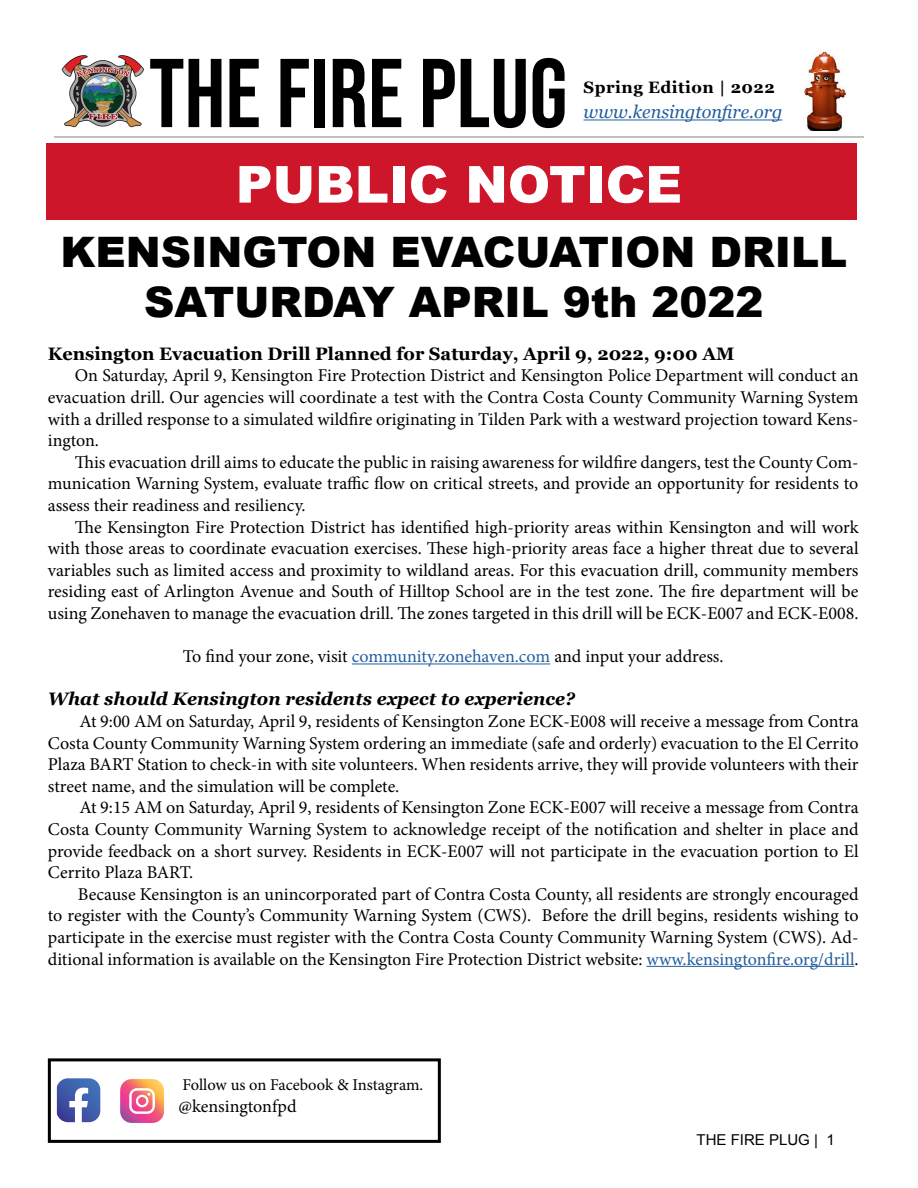
<style>
.page{position:relative;width:918px;height:1188px;background:#fff}
.page>*{position:absolute;margin:0;border:0;box-sizing:border-box;transform-origin:0 0}
.t1{font:97.5px "Bebas Neue";color:#000}
.t2{font:900 51px "Arial";color:#fff}
.t3{font:900 42px/50.4px "Arial";color:#000;text-align:center}
.t4{font:18px/21.6px "Minion Pro";color:#000;text-align:justify}
.t5{font:700 18px "Georgia";color:#000}
.t6{font:italic 700 18px "Georgia";color:#000}
.t7{font:italic 18px "Georgia";color:#215e9e}
.t8{font:16.5px "Minion Pro";letter-spacing:-.005em;color:#000}
.t9{font:700 16.5px "Georgia";letter-spacing:.03em;color:#000}
.t10{font:15px "Arial";color:#000}
.s1{color:#215e9e}
</style>
<div class="page">
<hr style="left:584px;top:120px;width:198px;height:1px;background:#215e9e">
<hr style="left:352px;top:664px;width:198px;height:1px;background:#215e9e">
<hr style="left:647px;top:966px;width:207px;height:1px;background:#215e9e">
<img style="left:61px;top:55px;width:83px;height:73px">
<img style="left:804px;top:50px;width:43px;height:81px">
<hr style="left:54px;top:136px;width:810px;height:2px;background:#acaca8">
<div style="left:46px;top:143px;width:811px;height:76px;background:#ce162b"></div>
<div style="left:48px;top:1058px;width:393px;height:85px;border:3px solid #000"></div>
<svg style="left:120px;top:1079px;width:44px;height:44px;background:#ee8993"></svg>
<svg style="left:57px;top:1078px;width:43px;height:44px"></svg>
<h1 class="t1" style="left:149px;top:38px;width:420px">THE FIRE PLUG</h1>
<p class="t9" style="left:584px;top:75px;width:193px">Spring Edition | 2022</p>
<p class="t7" style="left:584px;top:99px;width:200px">www.kensingtonfire.org</p>
<h2 class="t2" style="left:236px;top:147px;width:448px">PUBLIC NOTICE</h2>
<h3 class="t3" style="left:61px;top:225px;width:788px">KENSINGTON EVACUATION DRILL<br>SATURDAY APRIL 9th 2022</h3>
<p class="t5" style="left:48px;top:340px;width:688px">Kensington Evacuation Drill Planned for Saturday, April 9, 2022, 9:00 AM</p>
<p class="t4" style="left:48px;top:365px;width:812px;text-indent:27px">On Saturday, April 9, Kensington Fire Protection District and Kensington Police Department will conduct an evacuation drill. Our agencies will coordinate a test with the Contra Costa County Community Warning System with a drilled response to a simulated wildfire originating in Tilden Park with a westward projection toward Kens&shy;ington.</p>
<p class="t4" style="left:48px;top:451px;width:812px;text-indent:27px">This evacuation drill aims to educate the public in raising awareness for wildfire dangers, test the County Com&shy;munication Warning System, evaluate traffic flow on critical streets, and provide an opportunity for residents to assess their readiness and resiliency.</p>
<p class="t4" style="left:48px;top:516px;width:812px;text-indent:27px">The Kensington Fire Protection District has identified high-priority areas within Kensington and will work with those areas to coordinate evacuation exercises. These high-priority areas face a higher threat due to several variables such as limited access and proximity to wildland areas. For this evacuation drill, community members residing east of Arlington Avenue and South of Hilltop School are in the test zone. The fire department will be using Zonehaven to manage the evacuation drill. The zones targeted in this drill will be ECK-E007 and ECK-E008.</p>
<p class="t4" style="left:183px;top:646px;width:542px">To find your zone, visit <span class="s1">community.zonehaven.com</span> and input your address.</p>
<p class="t6" style="left:48px;top:686px;width:529px">What should Kensington residents expect to experience?</p>
<p class="t4" style="left:48px;top:711px;width:812px;text-indent:32px">At 9:00 AM on Saturday, April 9, residents of Kensington Zone ECK-E008 will receive a message from Contra Costa County Community Warning System ordering an immediate (safe and orderly) evacuation to the El Cerrito Plaza BART Station to check-in with site volunteers. When residents arrive, they will provide volunteers with their street name, and the simulation will be complete.</p>
<p class="t4" style="left:48px;top:797px;width:812px;text-indent:32px">At 9:15 AM on Saturday, April 9, residents of Kensington Zone ECK-E007 will receive a message from Contra Costa County Community Warning System to acknowledge receipt of the notification and shelter in place and provide feedback on a short survey. Residents in ECK-E007 will not participate in the evacuation portion to El Cerrito Plaza BART.</p>
<p class="t4" style="left:48px;top:883px;width:812px;text-indent:30px">Because Kensington is an unincorporated part of Contra Costa County, all residents are strongly encouraged to register with the County’s Community Warning System (CWS). Before the drill begins, residents wishing to participate in the exercise must register with the Contra Costa County Community Warning System (CWS). Ad&shy;ditional information is available on the Kensington Fire Protection District website: <span class="s1">www.kensingtonfire.org/drill</span>.</p>
<p class="t8" style="left:182px;top:1074px;width:243px">Follow us on Facebook &amp; Instagram.</p>
<p class="t4" style="left:179px;top:1095px;width:119px">@kensingtonfpd</p>
<p class="t10" style="left:697px;top:1130px;width:140px">THE FIRE PLUG | 1</p>
</div>
